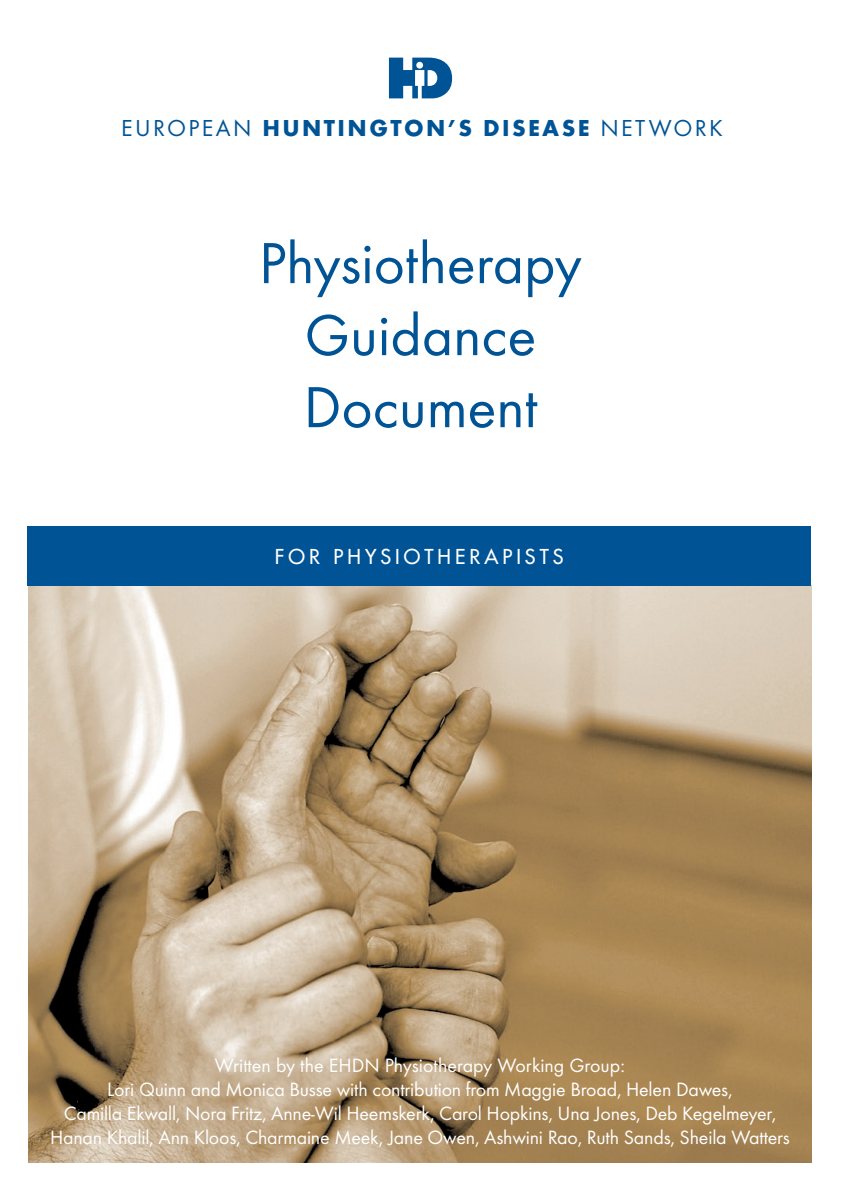
<style>
.page{position:relative;width:842px;height:1191px;background:#fff}
.page>*{position:absolute;margin:0;border:0;box-sizing:border-box;transform-origin:0 0}
.t1{font:60px/72px "Futura T";color:#005495;text-align:center}
.t2{font:700 24px "Futura T";letter-spacing:.1em;color:#005495}
.t3{font:20px/24px "Futura T";letter-spacing:-.01em;color:#fff;text-align:center}
.t4{font:20px "Futura";letter-spacing:.2em;color:#fff}
.s1{font-weight:400}
</style>
<div class="page">
<img style="left:29px;top:586px;width:782px;height:576px">
<svg style="left:389px;top:58px;width:63px;height:40px"></svg>
<div style="left:27px;top:526px;width:784px;height:60px;background:#005495"></div>
<p class="t2" style="left:121px;top:114px;width:603px"><span class="s1">EUROPEAN</span> HUNTINGTON’S DISEASE <span class="s1">NETWORK</span></p>
<h1 class="t1" style="left:259px;top:227px;width:325px">Physiotherapy<br>Guidance<br>Document</h1>
<p class="t4" style="left:275px;top:544px;width:289px">FOR PHYSIO THER APISTS</p>
<p class="t3" style="left:50px;top:1053px;width:741px">Written by the EHDN Physiotherapy Working Group:<br>Lori Quinn and Monica Busse with contribution from Maggie Broad, Helen Dawes,<br>Camilla Ekwall, Nora Fritz, Anne-Wil Heemskerk, Carol Hopkins, Una Jones, Deb Kegelmeyer, Hanan Khalil, Ann Kloos, Charmaine Meek, Jane Owen, Ashwini Rao, Ruth Sands, Sheila Watters</p>
</div>
